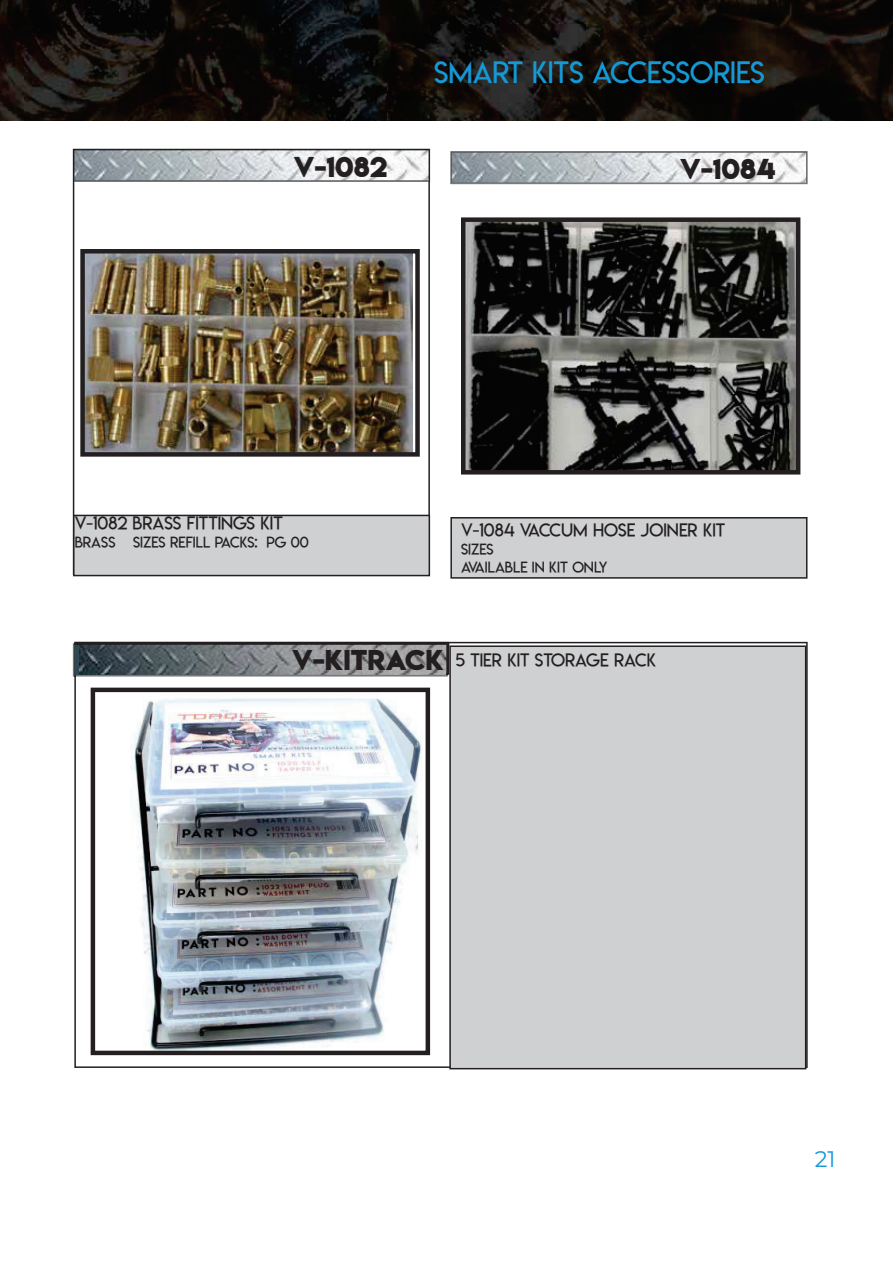
<style>
.page{position:relative;width:893px;height:1263px;background:#fff}
.page>*{position:absolute;margin:0;border:0;box-sizing:border-box;transform-origin:0 0}
.t1{font:30px "Lemon Milklight";color:#1599d6}
.t2{font:25.5px "Lemon Milkbold";color:#231f20}
.t3{font:22.5px "Montserrat Alternates";color:#1599d6}
.t4{font:18px "Lemon Milklight";color:#231f20}
.t5{font:15px/18px "Lemon Milklight";color:#231f20}
.s1{font-family:"Lemon Milkbold";font-size:25.5px}
</style>
<div class="page">
<svg style="left:74px;top:642px;width:734px;height:426px"></svg>
<div style="left:449px;top:645px;width:357px;height:424px;background:#cfd0d2"></div>
<svg style="left:73px;top:642px;width:376px;height:35px;background:#707578"></svg>
<img style="left:0;top:0;width:893px;height:121px">
<img style="left:96px;top:693px;width:329px;height:357px">
<div style="left:91px;top:688px;width:339px;height:367px;border:4px solid #231f20"></div>
<svg style="left:73px;top:182px;width:357px;height:333px"></svg>
<div style="left:74px;top:515px;width:355px;height:61px;background:#cfd0d2"></div>
<div style="left:73px;top:515px;width:357px;height:61px;border:2px solid #231f20"></div>
<svg style="left:73px;top:149px;width:357px;height:33px"></svg>
<img style="left:74px;top:150px;width:355px;height:31px">
<div style="left:451px;top:518px;width:356px;height:60px;background:#cfd0d2"></div>
<div style="left:450px;top:517px;width:357px;height:62px;border:2px solid #231f20"></div>
<svg style="left:450px;top:151px;width:357px;height:33px"></svg>
<img style="left:451px;top:152px;width:356px;height:31px">
<img style="left:466px;top:222px;width:329px;height:248px">
<div style="left:461px;top:217px;width:339px;height:258px;border:4px solid #231f20"></div>
<img style="left:85px;top:254px;width:328px;height:198px">
<div style="left:80px;top:249px;width:340px;height:208px;border:4px solid #231f20"></div>
<h2 class="t2" style="left:294px;top:153px;width:95px">V-1082</h2>
<h1 class="t1" style="left:434px;top:56px;width:332px">SMART KITS ACCESSORIES</h1>
<h2 class="t2" style="left:680px;top:156px;width:97px">V-1084</h2>
<p class="t4" style="left:75px;top:513px;width:210px">V-1082 BRASS FITTINGS KIT</p>
<p class="t5" style="left:75px;top:534px;width:236px">BRASS SIZES REFILL PACKS: PG 00</p>
<p class="t4" style="left:461px;top:521px;width:266px">V-1084 VACCUM HOSE JOINER KIT</p>
<p class="t5" style="left:461px;top:541px;width:148px">SIZES<br>AVAILABLE IN KIT ONLY</p>
<p class="t4" style="left:292px;top:651px;width:366px"><span class="s1">V-KITRACK</span> 5 TIER KIT STORAGE RACK</p>
<p class="t3" style="left:815px;top:1147px;width:22px">21</p>
</div>
